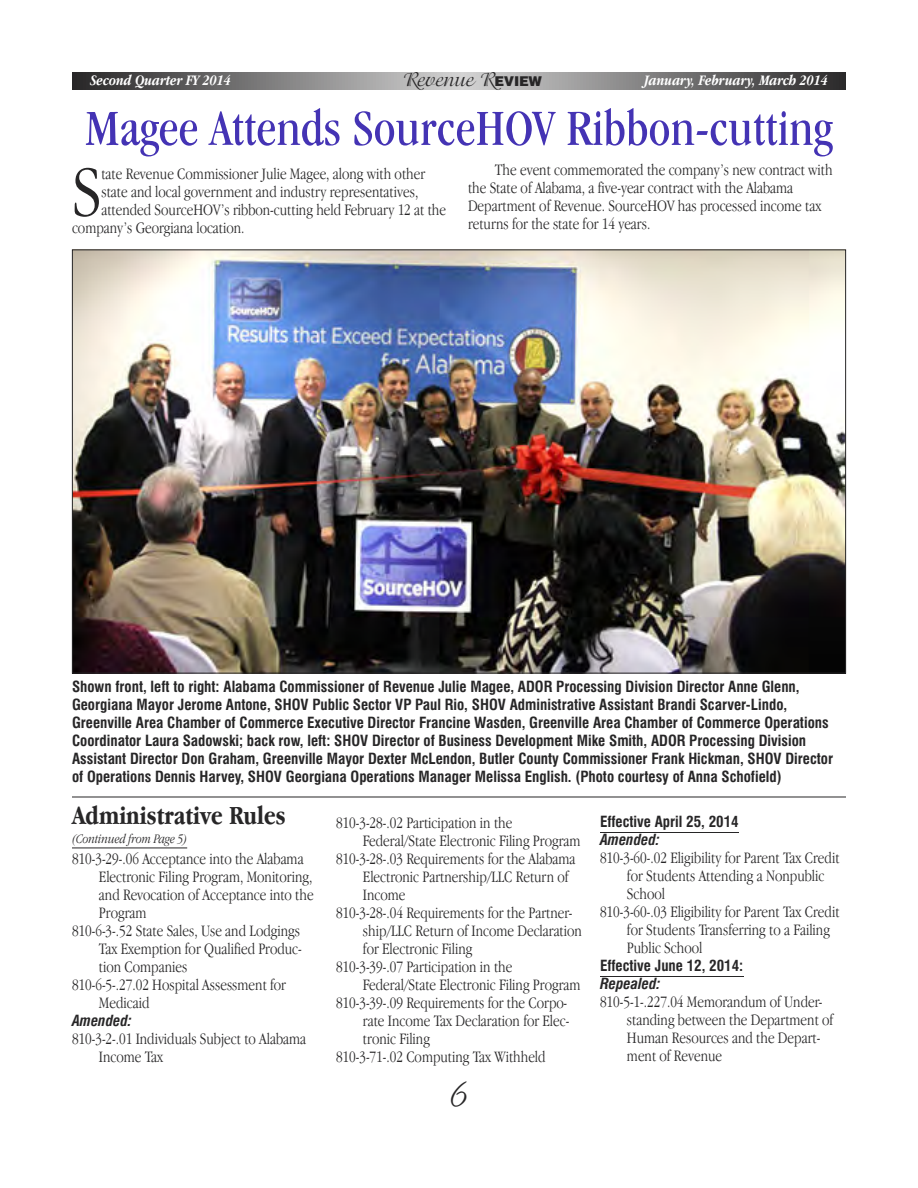
<style>
.page{position:relative;width:918px;height:1188px;background:#fff}
.page>*{position:absolute;margin:0;border:0;box-sizing:border-box;transform-origin:0 0}
.t1{font:300 condensed 73.65px "Garamond IT Cby BT";color:#272627}
.t2{font:condensed 52.5px "Garamond IT Cby BT";color:#4433b4}
.t3{font:36px "Aquarelle";color:#272627}
.t4{font:700 condensed 27px "Garamond IT Cby BT";color:#272627}
.t5{font:21px "Isadora";color:#272627}
.t6{font:300 condensed 16.5px/18px "Garamond IT Cby BT";color:#272627}
.t7{font:700 condensed 15px/18px "Swiss 721 BT";color:#272627}
.t8{font:italic 700 condensed 15px "Garamond IT Cby BT";color:#fff}
.t9{font:italic 700 condensed 15px "Swiss 721 BT";color:#272627}
.t10{font:italic 300 condensed 13.5px "Garamond IT Cby BT";color:#272627}
.s1{font-family:"Helvetica";font-weight:900;font-size:13.5px}
</style>
<div class="page">
<svg style="left:72px;top:72px;width:774px;height:18px;background:#7e7d7d"></svg>
<hr style="left:600px;top:832px;width:139px;height:1px;background:#272627">
<hr style="left:600px;top:976px;width:143px;height:1px;background:#272627">
<img style="left:74px;top:251px;width:770px;height:421px">
<hr style="left:72px;top:848px;width:115px;height:1px;background:#272627">
<hr style="left:72px;top:797px;width:774px;height:1px;background:#272627">
<p class="t8" style="left:90px;top:74px;width:142px">Second Quarter FY 2014</p>
<p class="t5" style="left:403px;top:70px;width:140px">Revenue R<span class="s1">EVIEW</span></p>
<p class="t8" style="left:644px;top:74px;width:185px">January, February, March 2014</p>
<h2 class="t2" style="left:86px;top:108px;width:748px">Magee Attends SourceHOV Ribbon-cutting</h2>
<h1 class="t1" style="left:72px;top:165px;width:31px">S</h1>
<p class="t6" style="left:101px;top:167px;width:325px">tate Revenue Commissioner Julie Magee, along with other</p>
<p class="t6" style="left:101px;top:185px;width:318px">state and local government and industry representatives,</p>
<p class="t6" style="left:101px;top:203px;width:346px">attended SourceHOV’s ribbon-cutting held February 12 at the</p>
<p class="t6" style="left:72px;top:221px;width:174px">company’s Georgiana location.</p>
<p class="t6" style="left:468px;top:162px;width:366px;text-indent:27px">The event commemorated the company’s new contract with the State of Alabama, a five-year contract with the Alabama Department of Revenue. SourceHOV has processed income tax returns for the state for 14 years.</p>
<p class="t7" style="left:72px;top:679px;width:763px">Shown front, left to right: Alabama Commissioner of Revenue Julie Magee, ADOR Processing Division Director Anne Glenn, Georgiana Mayor Jerome Antone, SHOV Public Sector VP Paul Rio, SHOV Administrative Assistant Brandi Scarver-Lindo, Greenville Area Chamber of Commerce Executive Director Francine Wasden, Greenville Area Chamber of Commerce Operations Coordinator Laura Sadowski; back row, left: SHOV Director of Business Development Mike Smith, ADOR Processing Division Assistant Director Don Graham, Greenville Mayor Dexter McLendon, Butler County Commissioner Frank Hickman, SHOV Director of Operations Dennis Harvey, SHOV Georgiana Operations Manager Melissa English. (Photo courtesy of Anna Schofield)</p>
<h3 class="t4" style="left:72px;top:805px;width:215px">Administrative Rules</h3>
<p class="t10" style="left:72px;top:834px;width:117px">(Continued from Page 5)</p>
<p class="t7" style="left:600px;top:814px;width:140px">Effective April 25, 2014</p>
<p class="t9" style="left:600px;top:834px;width:61px">Amended:</p>
<p class="t6" style="left:600px;top:850px;width:241px">810-3-60-.02 Eligibility for Parent Tax Credit</p>
<p class="t6" style="left:627px;top:868px;width:199px">for Students Attending a Nonpublic</p>
<p class="t6" style="left:627px;top:886px;width:40px">School</p>
<p class="t6" style="left:600px;top:904px;width:241px">810-3-60-.03 Eligibility for Parent Tax Credit</p>
<p class="t6" style="left:627px;top:922px;width:204px">for Students Transferring to a Failing</p>
<p class="t6" style="left:627px;top:940px;width:77px">Public School</p>
<p class="t7" style="left:600px;top:958px;width:145px">Effective June 12, 2014:</p>
<p class="t9" style="left:600px;top:978px;width:62px">Repealed:</p>
<p class="t6" style="left:627px;top:994px;width:208px;text-indent:-27px">810-5-1-.227.04 Memorandum of Under&shy;standing between the Department of<br>Human Resources and the Depart&shy;ment of Revenue</p>
<p class="t6" style="left:336px;top:815px;width:178px">810-3-28-.02 Participation in the</p>
<p class="t6" style="left:363px;top:833px;width:219px">Federal/State Electronic Filing Program</p>
<p class="t6" style="left:336px;top:851px;width:241px">810-3-28-.03 Requirements for the Alabama</p>
<p class="t6" style="left:363px;top:869px;width:207px">Electronic Partnership/LLC Return of</p>
<p class="t6" style="left:363px;top:887px;width:44px">Income</p>
<p class="t6" style="left:336px;top:905px;width:238px">810-3-28-.04 Requirements for the Partner-</p>
<p class="t6" style="left:363px;top:923px;width:220px">ship/LLC Return of Income Declaration</p>
<p class="t6" style="left:363px;top:941px;width:111px">for Electronic Filing</p>
<p class="t6" style="left:336px;top:959px;width:178px">810-3-39-.07 Participation in the</p>
<p class="t6" style="left:363px;top:977px;width:219px">Federal/State Electronic Filing Program</p>
<p class="t6" style="left:336px;top:995px;width:232px">810-3-39-.09 Requirements for the Corpo-</p>
<p class="t6" style="left:363px;top:1013px;width:208px">rate Income Tax Declaration for Elec-</p>
<p class="t6" style="left:363px;top:1031px;width:68px">tronic Filing</p>
<p class="t6" style="left:336px;top:1049px;width:211px">810-3-71-.02 Computing Tax Withheld</p>
<p class="t6" style="left:72px;top:851px;width:233px">810-3-29-.06 Acceptance into the Alabama</p>
<p class="t6" style="left:99px;top:869px;width:215px">Electronic Filing Program, Monitoring,</p>
<p class="t6" style="left:99px;top:887px;width:216px">and Revocation of Acceptance into the</p>
<p class="t6" style="left:99px;top:905px;width:49px">Program</p>
<p class="t6" style="left:72px;top:923px;width:230px">810-6-3-.52 State Sales, Use and Lodgings</p>
<p class="t6" style="left:99px;top:941px;width:204px">Tax Exemption for Qualified Produc-</p>
<p class="t6" style="left:99px;top:959px;width:90px">tion Companies</p>
<p class="t6" style="left:72px;top:977px;width:216px">810-6-5-.27.02 Hospital Assessment for</p>
<p class="t6" style="left:99px;top:995px;width:52px">Medicaid</p>
<p class="t9" style="left:72px;top:1014px;width:61px">Amended:</p>
<p class="t6" style="left:99px;top:1031px;width:209px;text-indent:-27px">810-3-2-.01 Individuals Subject to Alabama<br>Income Tax</p>
<h3 class="t3" style="left:450px;top:1071px;width:19px">6</h3>
</div>
